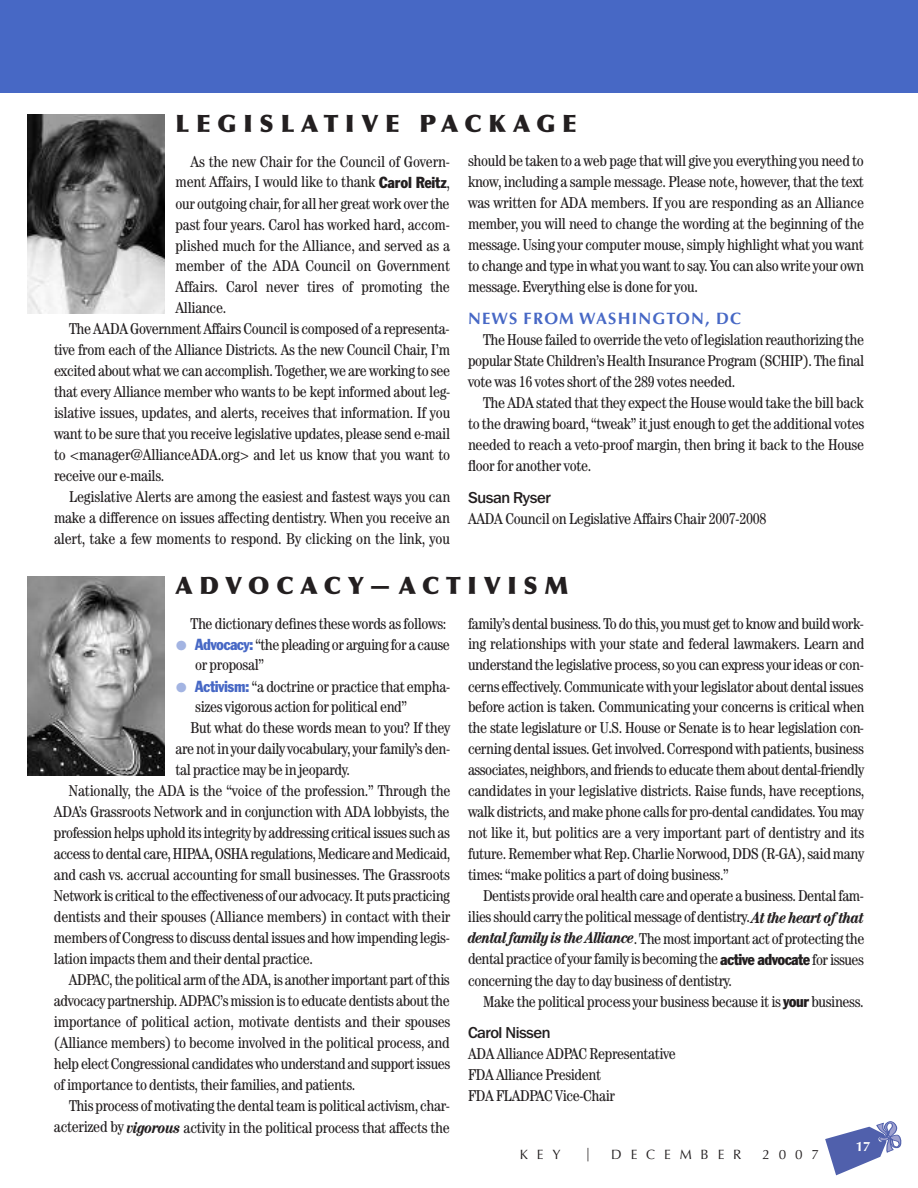
<style>
.page{position:relative;width:918px;height:1188px;background:#fff}
.page>*{position:absolute;margin:0;border:0;box-sizing:border-box;transform-origin:0 0}
.t1{font:900 24px "Optima";letter-spacing:.285em;color:#231f20}
.t2{font:700 16.5px "Optima";letter-spacing:.07em;color:#4768c5}
.t3{font:condensed 15.75px/21px "Century";letter-spacing:-.02em;color:#231f20;text-align:justify}
.t4{font:500 15.75px "Franklin Gothic IT Cby BT";letter-spacing:-.03em;color:#231f20}
.t5{font:13.5px "Optima";letter-spacing:.655em;color:#231f20}
.t6{font:700 13.5px "Optima";color:#fff}
.s1{font-family:"Franklin Gothic BT"}
.s2{font-family:"Franklin Gothic BT";color:#4768c5}
.s3{font-weight:700;font-style:italic}
</style>
<div class="page">
<div style="left:0;top:0;width:918px;height:93px;background:#4768c5"></div>
<svg style="left:825px;top:1121px;width:77px;height:54px"></svg>
<img style="left:27px;top:114px;width:138px;height:200px">
<img style="left:27px;top:576px;width:138px;height:200px">
<h1 class="t1" style="left:176px;top:114px;width:403px">LEGISLATIVE PACKAGE</h1>
<p class="t3" style="left:190px;top:152px;width:261px">As the new Chair for the Council of Govern-</p>
<p class="t3" style="left:176px;top:173px;width:276px">ment Affairs, I would like to thank <span class="s1">Carol Reitz</span>,</p>
<p class="t3" style="left:176px;top:194px;width:276px">our outgoing chair, for all her great work over the</p>
<p class="t3" style="left:176px;top:215px;width:276px">past four years. Carol has worked hard, accom-</p>
<p class="t3" style="left:176px;top:236px;width:276px">plished much for the Alliance, and served as a</p>
<p class="t3" style="left:176px;top:257px;width:276px">member of the ADA Council on Government</p>
<p class="t3" style="left:176px;top:278px;width:276px">Affairs. Carol never tires of promoting the</p>
<p class="t3" style="left:176px;top:299px;width:52px">Alliance.</p>
<p class="t3" style="left:69px;top:320px;width:382px">The AADA Government Affairs Council is composed of a representa-</p>
<p class="t3" style="left:54px;top:341px;width:398px">tive from each of the Alliance Districts. As the new Council Chair, I’m</p>
<p class="t3" style="left:54px;top:362px;width:398px">excited about what we can accomplish. Together, we are working to see</p>
<p class="t3" style="left:54px;top:383px;width:398px">that every Alliance member who wants to be kept informed about leg-</p>
<p class="t3" style="left:54px;top:404px;width:398px">islative issues, updates, and alerts, receives that information. If you</p>
<p class="t3" style="left:54px;top:425px;width:398px">want to be sure that you receive legislative updates, please send e-mail</p>
<p class="t3" style="left:54px;top:446px;width:398px">to &lt;manager@AllianceADA.org&gt; and let us know that you want to</p>
<p class="t3" style="left:54px;top:467px;width:112px">receive our e-mails.</p>
<p class="t3" style="left:69px;top:488px;width:383px">Legislative Alerts are among the easiest and fastest ways you can</p>
<p class="t3" style="left:54px;top:509px;width:397px">make a difference on issues affecting dentistry. When you receive an</p>
<p class="t3" style="left:54px;top:530px;width:398px">alert, take a few moments to respond. By clicking on the link, you</p>
<p class="t3" style="left:468px;top:152px;width:398px">should be taken to a web page that will give you everything you need to know, including a sample message. Please note, however, that the text was written for ADA members. If you are responding as an Alliance member, you will need to change the wording at the beginning of the message. Using your computer mouse, simply highlight what you want to change and type in what you want to say. You can also write your own message. Everything else is done for you.</p>
<p class="t2" style="left:468px;top:312px;width:275px">NEWS FROM WASHINGTON, DC</p>
<p class="t3" style="left:468px;top:331px;width:398px;text-indent:15px">The House failed to override the veto of legislation reauthorizing the popular State Children’s Health Insurance Program (SCHIP). The final vote was 16 votes short of the 289 votes needed.</p>
<p class="t3" style="left:468px;top:394px;width:398px;text-indent:15px">The ADA stated that they expect the House would take the bill back to the drawing board, “tweak” it just enough to get the additional votes needed to reach a veto-proof margin, then bring it back to the House floor for another vote.</p>
<p class="t4" style="left:468px;top:492px;width:84px">Susan Ryser</p>
<p class="t3" style="left:468px;top:509px;width:300px">AADA Council on Legislative Affairs Chair 2007-2008</p>
<h1 class="t1" style="left:176px;top:576px;width:394px">ADVOCACY—ACTIVISM</h1>
<p class="t3" style="left:190px;top:614px;width:257px">The dictionary defines these words as follows:</p>
<p class="t3" style="left:195px;top:635px;width:256px"><span class="s2">Advocacy:</span>“the pleading or arguing for a cause</p>
<p class="t3" style="left:195px;top:656px;width:70px">or proposal”</p>
<p class="t3" style="left:195px;top:677px;width:256px"><span class="s2">Activism:</span> “a doctrine or practice that empha-</p>
<p class="t3" style="left:195px;top:698px;width:213px">sizes vigorous action for political end”</p>
<p class="t3" style="left:191px;top:719px;width:261px">But what do these words mean to you? If they</p>
<p class="t3" style="left:176px;top:740px;width:276px">are not in your daily vocabulary, your family’s den-</p>
<p class="t3" style="left:176px;top:761px;width:176px">tal practice may be in jeopardy.</p>
<p class="t3" style="left:69px;top:782px;width:383px">Nationally, the ADA is the “voice of the profession.” Through the</p>
<p class="t3" style="left:54px;top:803px;width:397px">ADA’s Grassroots Network and in conjunction with ADA lobbyists, the</p>
<p class="t3" style="left:54px;top:824px;width:397px">profession helps uphold its integrity by addressing critical issues such as</p>
<p class="t3" style="left:54px;top:845px;width:398px">access to dental care, HIPAA, OSHA regulations, Medicare and Medicaid,</p>
<p class="t3" style="left:54px;top:866px;width:398px">and cash vs. accrual accounting for small businesses. The Grassroots</p>
<p class="t3" style="left:54px;top:887px;width:397px">Network is critical to the effectiveness of our advocacy. It puts practicing</p>
<p class="t3" style="left:54px;top:908px;width:398px">dentists and their spouses (Alliance members) in contact with their</p>
<p class="t3" style="left:54px;top:929px;width:398px">members of Congress to discuss dental issues and how impending legis-</p>
<p class="t3" style="left:54px;top:950px;width:261px">lation impacts them and their dental practice.</p>
<p class="t3" style="left:69px;top:971px;width:382px">ADPAC, the political arm of the ADA, is another important part of this</p>
<p class="t3" style="left:54px;top:992px;width:397px">advocacy partnership. ADPAC’s mission is to educate dentists about the</p>
<p class="t3" style="left:54px;top:1013px;width:398px">importance of political action, motivate dentists and their spouses</p>
<p class="t3" style="left:54px;top:1034px;width:397px">(Alliance members) to become involved in the political process, and</p>
<p class="t3" style="left:54px;top:1055px;width:398px">help elect Congressional candidates who understand and support issues</p>
<p class="t3" style="left:54px;top:1076px;width:303px">of importance to dentists, their families, and patients.</p>
<p class="t3" style="left:69px;top:1097px;width:382px">This process of motivating the dental team is political activism, char-</p>
<p class="t3" style="left:54px;top:1118px;width:397px">acterized by <span class="s3">vigorous</span> activity in the political process that affects the</p>
<p class="t3" style="left:468px;top:614px;width:398px">family’s dental business. To do this, you must get to know and build work&shy;ing relationships with your state and federal lawmakers. Learn and understand the legislative process, so you can express your ideas or con&shy;cerns effectively. Communicate with your legislator about dental issues before action is taken. Communicating your concerns is critical when the state legislature or U.S. House or Senate is to hear legislation con&shy;cerning dental issues. Get involved. Correspond with patients, business associates, neighbors, and friends to educate them about dental-friendly candidates in your legislative districts. Raise funds, have receptions, walk districts, and make phone calls for pro-dental candidates. You may not like it, but politics are a very important part of dentistry and its future. Remember what Rep. Charlie Norwood, DDS (R-GA), said many times: “make politics a part of doing business.”</p>
<p class="t3" style="left:468px;top:887px;width:398px;text-indent:15px">Dentists provide oral health care and operate a business. Dental fam&shy;ilies should carry the political message of dentistry. <span class="s3">At the heart of that dental family is the Alliance</span>. The most important act of protecting the dental practice of your family is becoming the <span class="s1">active advocate</span>for issues concerning the day to day business of dentistry.</p>
<p class="t3" style="left:483px;top:992px;width:382px">Make the political process your business because it is <span class="s1">your</span> business.</p>
<p class="t4" style="left:468px;top:1027px;width:84px">Carol Nissen</p>
<p class="t3" style="left:468px;top:1045px;width:209px;text-align:left">ADA Alliance ADPAC Representative<br>FDA Alliance President<br>FDA FLADPAC Vice-Chair</p>
<p class="t5" style="left:520px;top:1149px;width:42px">KEY</p>
<p class="t5" style="left:586px;top:1148px;width:6px">|</p>
<p class="t5" style="left:611px;top:1149px;width:132px">DECEMBER</p>
<p class="t5" style="left:762px;top:1149px;width:58px">2007</p>
<p class="t6" style="left:856px;top:1141px;width:16px">17</p>
</div>
